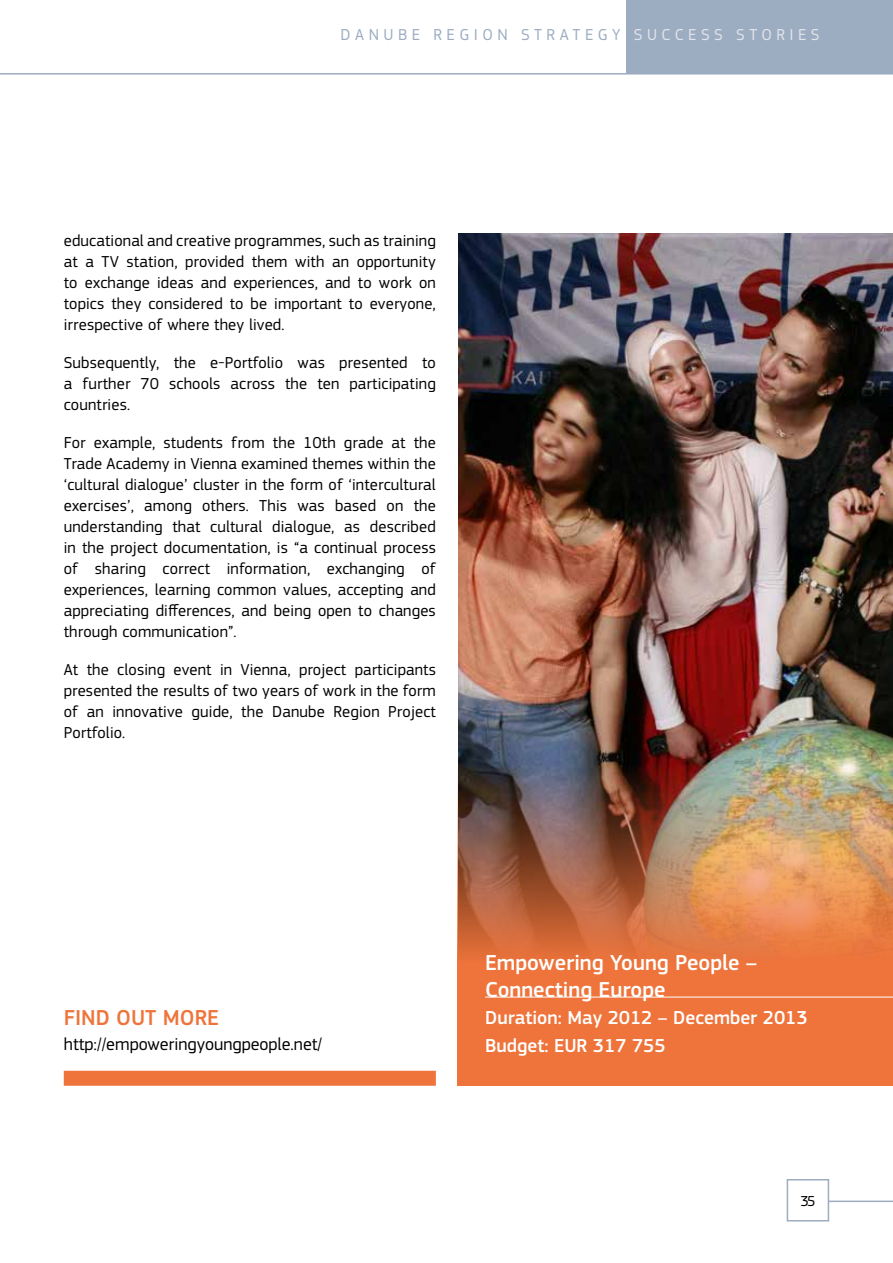
<style>
.page{position:relative;width:893px;height:1263px;background:#fff}
.page>*{position:absolute;margin:0;border:0;box-sizing:border-box;transform-origin:0 0}
.t1{font:500 22.5px/27px "EC Square Sans Pro";color:#fff}
.t2{font:500 22.5px "EC Square Sans Pro";color:#ee743b}
.t3{font:500 19.5px/27.8px "EC Square Sans Pro";color:#fff}
.t4{font:18px "EC Square Sans Pro";color:#000}
.t5{font:16.5px/21px "EC Square Sans Pro";letter-spacing:.01em;color:#000;text-align:justify}
.t6{font:16.5px "EC Square Sans Pro";letter-spacing:.27em;color:#9cacc1}
.t7{font:15px "EC Square Sans Pro";color:#000}
.s1{color:#e2e5ec}
</style>
<div class="page">
<div style="left:626px;top:0;width:267px;height:74px;background:#9cacc1"></div>
<div style="left:787px;top:1179px;width:42px;height:42px;border:2px solid #9cacc1"></div>
<hr style="left:828px;top:1200px;width:65px;height:2px;background:#9cacc1">
<hr style="left:0;top:73px;width:893px;height:2px;background:#9cacc1">
<div style="left:64px;top:1071px;width:372px;height:15px;background:#ee743b"></div>
<img style="left:458px;top:234px;width:435px;height:349px">
<img style="left:457px;top:583px;width:436px;height:503px">
<hr style="left:485px;top:997px;width:408px;height:1px;background:#fff">
<p class="t6" style="left:341px;top:25px;width:480px">DANUBE REGION STRATEGY <span class="s1">SUCCESS STORIES</span></p>
<p class="t5" style="left:64px;top:230px;width:374px">educational and creative programmes, such as training at a TV station, provided them with an opportunity to exchange ideas and experiences, and to work on topics they considered to be important to everyone, irrespective of where they lived.</p>
<p class="t5" style="left:64px;top:352px;width:374px">Subsequently, the e-Portfolio was presented to a further 70 schools across the ten participating countries.</p>
<p class="t5" style="left:64px;top:432px;width:374px">For example, students from the 10th grade at the Trade Academy in Vienna examined themes within the ‘cultural dialogue’ cluster in the form of ‘intercultural exercises’, among others. This was based on the understanding that cultural dialogue, as described in the project documentation, is “a continual process of sharing correct information, exchanging of experiences, learning common values, accepting and appreciating differences, and being open to changes through communication”.</p>
<p class="t5" style="left:64px;top:659px;width:374px">At the closing event in Vienna, project participants presented the results of two years of work in the form of an innovative guide, the Danube Region Project Portfolio.</p>
<h1 class="t2" style="left:64px;top:1005px;width:157px">FIND OUT MORE</h1>
<p class="t4" style="left:64px;top:1033px;width:260px">http://empoweringyoungpeople.net/</p>
<h1 class="t1" style="left:485px;top:949px;width:273px">Empowering Young People –<br>Connecting Europe</h1>
<p class="t3" style="left:485px;top:1004px;width:324px">Duration: May 2012 – December 2013<br>Budget: EUR 317 755</p>
<p class="t7" style="left:800px;top:1192px;width:16px">35</p>
</div>
